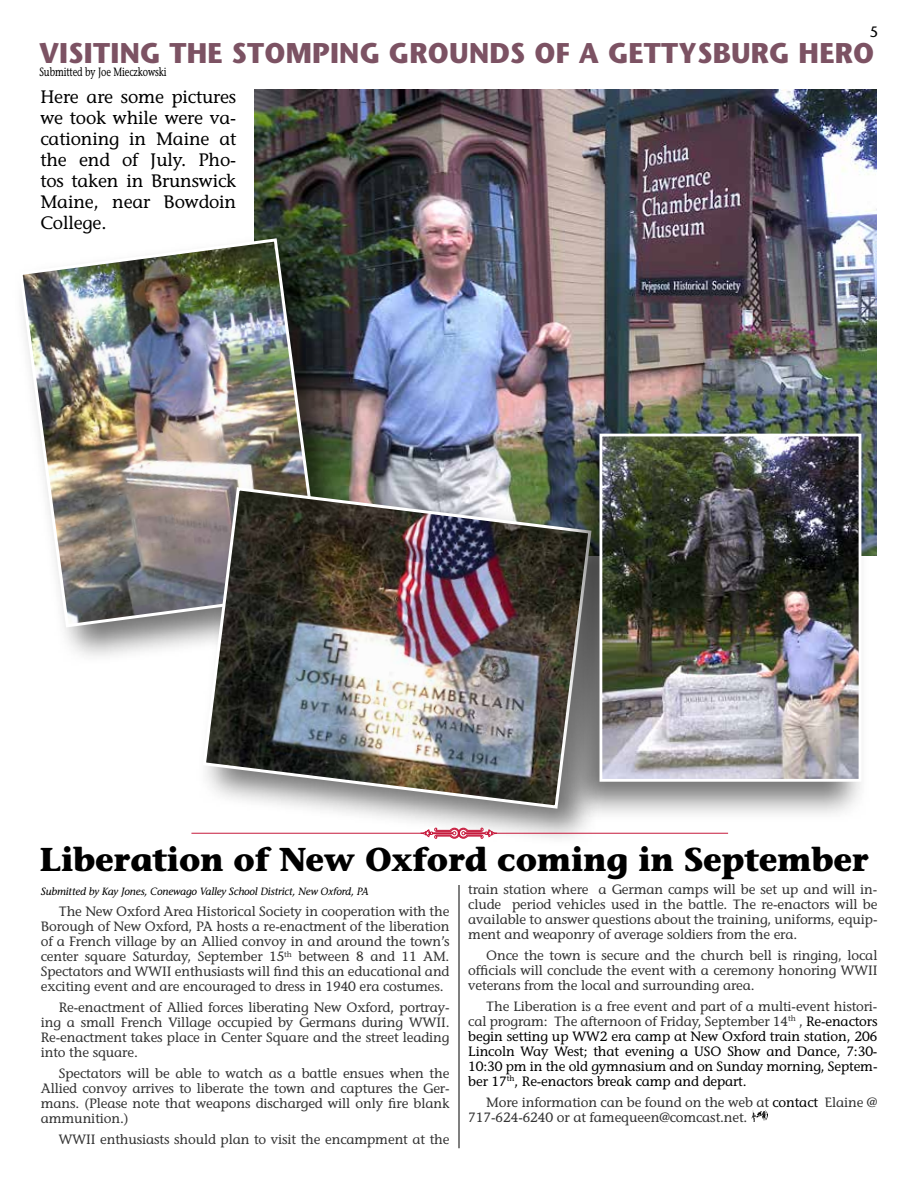
<style>
.page{position:relative;width:918px;height:1188px;background:#fff}
.page>*{position:absolute;margin:0;border:0;box-sizing:border-box;transform-origin:0 0}
.t1{font:700 33px "Stone Informal";letter-spacing:-.01em;color:#000}
.t2{font:700 28.5px "Stone Sans";letter-spacing:.01em;color:#7c5263;scale:.95 1}
.t3{font:18px/21px "Stone Informal";letter-spacing:-.01em;color:#000;text-align:justify}
.t4{font:15px "Stone Sans";color:#000}
.t5{font:13.5px/15px "Stone Informal";letter-spacing:-.01em;color:#333;text-align:justify}
.t6{font:13.5px/15px "Stone Informal";letter-spacing:-.01em;color:#000;text-align:justify}
.t7{font:12px "Stone Informal";letter-spacing:-.01em;color:#000;scale:.77 1}
.t8{font:italic 10.5px "Stone Informal";letter-spacing:-.01em;color:#000}
.s1{color:#333}
.s2{color:#000}
</style>
<div class="page">
<img style="left:255px;top:89px;width:622px;height:467px">
<div style="left:13px;top:232px;width:349px;height:434px;background:#000;opacity:.55"></div>
<img style="left:18px;top:237px;width:307px;height:392px">
<div style="left:196px;top:481px;width:434px;height:367px;background:#000;opacity:.55"></div>
<img style="left:201px;top:486px;width:358px;height:324px">
<div style="left:559px;top:425px;width:310px;height:397px;background:#000;opacity:.55"></div>
<img style="left:604px;top:438px;width:253px;height:340px">
<div style="left:600px;top:434px;width:261px;height:348px;border:3px solid #fff"></div>
<svg style="left:420px;top:827px;width:77px;height:12px"></svg>
<hr style="left:191px;top:833px;width:230px;height:1px;background:#c61a3c">
<hr style="left:497px;top:833px;width:231px;height:1px;background:#c61a3c">
<hr style="left:459px;top:885px;width:1px;height:263px;background:#000">
<img style="left:751px;top:1111px;width:17px;height:11px">
<p class="t4" style="left:870px;top:23px;width:10px">5</p>
<h2 class="t2" style="left:39px;top:36px;width:880px">VISITING THE STOMPING GROUNDS OF A GETTYSBURG HERO</h2>
<p class="t7" style="left:39px;top:65px;width:167px">Submitted by Joe Mieczkowski</p>
<h3 class="t3" style="left:40px;top:86px;width:197px">Here are some pictures we took while were va&shy;cationing in Maine at the end of July. Pho&shy;tos taken in Brunswick Maine, near Bowdoin College.</h3>
<h1 class="t1" style="left:40px;top:839px;width:831px">Liberation of New Oxford coming in September</h1>
<p class="t8" style="left:41px;top:885px;width:329px">Submitted by Kay Jones, Conewago Valley School District, New Oxford, PA</p>
<p class="t5" style="left:41px;top:904px;width:410px;text-indent:18px">The New Oxford Area Historical Society in cooperation with the Borough of New Oxford, PA hosts a re-enactment of the liberation of a French village by an Allied convoy in and around the town’s center square Saturday, September 15<sup>th</sup> between 8 and 11 AM.<br>Spectators and WWII enthusiasts will find this an educational and exciting event and are encouraged to dress in 1940 era costumes.</p>
<p class="t5" style="left:41px;top:1000px;width:410px;text-indent:18px">Re-enactment of Allied forces liberating New Oxford, portray&shy;ing a small French Village occupied by Germans during WWII.<br>Re-enactment takes place in Center Square and the street leading into the square.</p>
<p class="t5" style="left:41px;top:1066px;width:410px;text-indent:18px">Spectators will be able to watch as a battle ensues when the Allied convoy arrives to liberate the town and captures the Ger&shy;mans. (Please note that weapons discharged will only fire blank ammunition.)</p>
<p class="t5" style="left:59px;top:1132px;width:392px">WWII enthusiasts should plan to visit the encampment at the</p>
<p class="t5" style="left:468px;top:881px;width:411px">train station where a German camps will be set up and will in&shy;clude period vehicles used in the battle. The re-enactors will be available to answer questions about the training, uniforms, equip&shy;ment and weaponry of average soldiers from the era.</p>
<p class="t5" style="left:468px;top:947px;width:411px;text-indent:18px">Once the town is secure and the church bell is ringing, local officials will conclude the event with a ceremony honoring WWII veterans from the local and surrounding area.</p>
<p class="t6" style="left:468px;top:998px;width:411px;text-indent:18px"><span class="s1">The Liberation is a free event and part of a multi-event histori&shy;cal program: The afternoon of Friday, September 14</span><sup>th</sup> <span class="s1">,</span> Re-enactors begin setting up WW2 era camp at New Oxford train station, 206<br>Lincoln Way West; that evening a USO Show and Dance, 7:30- 10:30 pm in the old gymnasium and on Sunday morning, Septem&shy;ber 17<sup>th</sup>, Re-enactors break camp and depart.</p>
<p class="t5" style="left:468px;top:1094px;width:411px;text-indent:18px">More information can be found on the web at <span class="s2">contact</span> Elaine @<br>717-624-6240 or at famequeen@comcast.net.</p>
</div>
